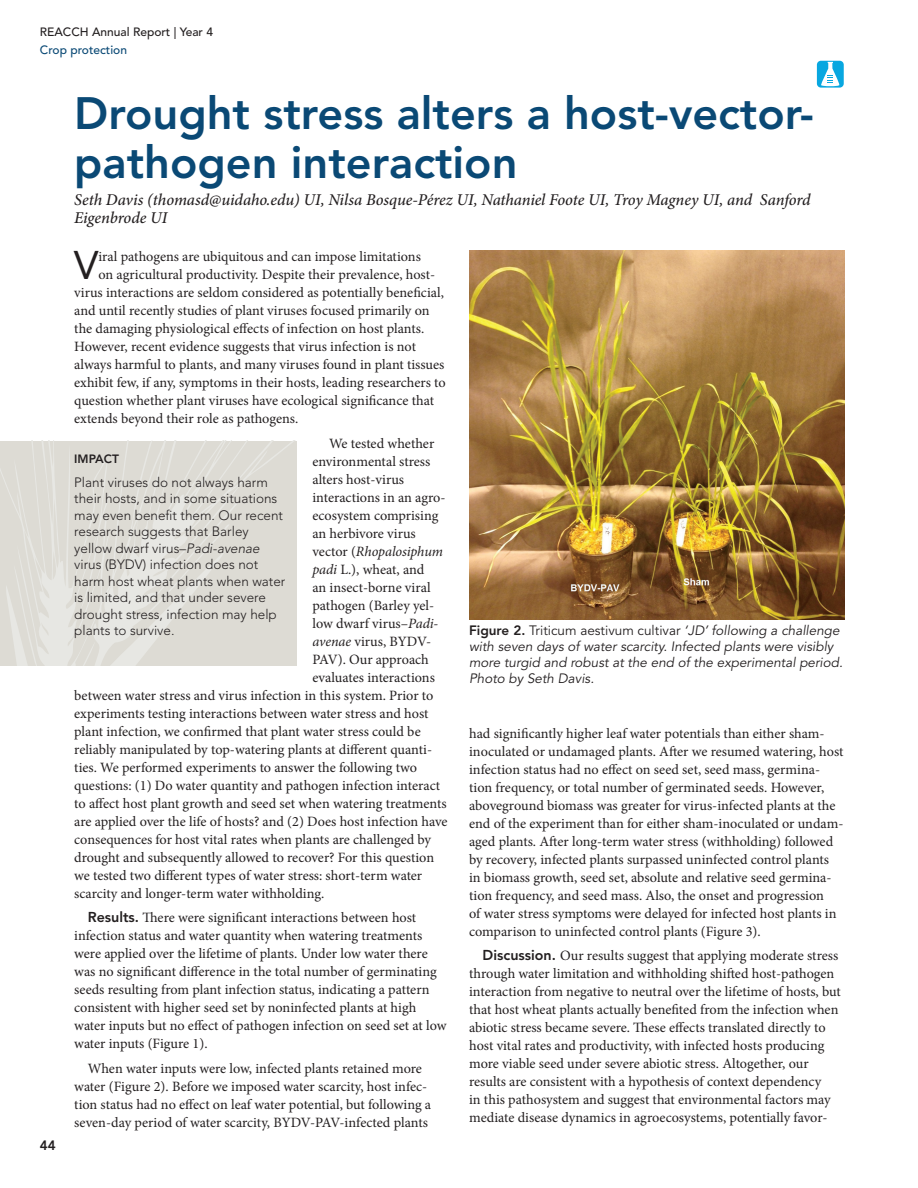
<style>
.page{position:relative;width:918px;height:1188px;background:#fff}
.page>*{position:absolute;margin:0;border:0;box-sizing:border-box;transform-origin:0 0}
.headline{font:800 45px/49.5px "Avenir LT Std";color:#0a4975}
.body_text{font:39.6px "Avenir LT Std";color:#231f20}
.byline{font:italic 500 16.5px/18px "Minion Pro";letter-spacing:-.005em;color:#231f20}
.body_text-2{font:14.25px/18px "Minion Pro";color:#231f20}
.body_text-3{font:italic 14.25px "Minion Pro";letter-spacing:-.01em;color:#231f20}
.impact_stmnt{font:300 13.5px/16.5px "Avenir LT Std";color:#231f20}
.t1{font:italic 13.5px/16.2px "Avenir LT Std";color:#231f20}
.t2{font:800 13.5px "Avenir LT Std";color:#231f20}
.t3{font:500 12px "Avenir LT Std";color:#231f20}
.toc_B_head{font:500 12px "Avenir LT Std";color:#0a4975}
.t4{font:800 12px "Avenir LT Std";color:#231f20}
.s1{font-style:normal}
.s2{font-style:italic}
.s3{font-family:"Avenir LT Std";font-weight:800}
.s4{font-weight:800;font-style:normal}
</style>
<div class="page">
<svg style="left:0;top:441px;width:297px;height:224px;background:#dfddd7"></svg>
<img style="left:470px;top:251px;width:374px;height:368px">
<svg style="left:817px;top:61px;width:27px;height:27px"></svg>
<p class="t3" style="left:40px;top:25px;width:175px">REACCH Annual Report | Year 4</p>
<p class="toc_B_head" style="left:40px;top:43px;width:89px">Crop protection</p>
<p class="headline" style="left:74px;top:88px;width:741px">Drought stress alters a host-vector&shy;pathogen interaction</p>
<p class="byline" style="left:74px;top:190px;width:738px">Seth Davis (thomasd@uidaho.edu) UI, Nilsa Bosque-Pérez UI, Nathaniel Foote UI, Troy Magney UI, and Sanford<br>Eigenbrode UI</p>
<p class="t2" style="left:40px;top:1137px;width:17px">44</p>
<p class="body_text" style="left:74px;top:242px;width:26px">V</p>
<p class="body_text-2" style="left:98px;top:247px;width:324px">iral pathogens are ubiquitous and can impose limitations</p>
<p class="body_text-2" style="left:98px;top:265px;width:338px">on agricultural productivity. Despite their prevalence, host-</p>
<p class="body_text-2" style="left:74px;top:283px;width:371px">virus interactions are seldom considered as potentially beneficial,</p>
<p class="body_text-2" style="left:74px;top:301px;width:357px">and until recently studies of plant viruses focused primarily on</p>
<p class="body_text-2" style="left:74px;top:319px;width:352px">the damaging physiological effects of infection on host plants.</p>
<p class="body_text-2" style="left:74px;top:337px;width:343px">However, recent evidence suggests that virus infection is not</p>
<p class="body_text-2" style="left:74px;top:355px;width:372px">always harmful to plants, and many viruses found in plant tissues</p>
<p class="body_text-2" style="left:74px;top:373px;width:373px">exhibit few, if any, symptoms in their hosts, leading researchers to</p>
<p class="body_text-2" style="left:74px;top:391px;width:361px">question whether plant viruses have ecological significance that</p>
<p class="body_text-2" style="left:74px;top:409px;width:226px">extends beyond their role as pathogens.</p>
<p class="body_text-2" style="left:329px;top:434px;width:107px">We tested whether</p>
<p class="body_text-2" style="left:312px;top:452px;width:119px">environmental stress</p>
<p class="body_text-2" style="left:312px;top:470px;width:93px">alters host-virus</p>
<p class="body_text-2" style="left:312px;top:488px;width:135px">interactions in an agro-</p>
<p class="body_text-2" style="left:312px;top:506px;width:127px">ecosystem comprising</p>
<p class="body_text-2" style="left:312px;top:524px;width:105px">an herbivore virus</p>
<p class="body_text-3" style="left:312px;top:541px;width:132px"><span class="s1">vector (</span>Rhopalosiphum</p>
<p class="body_text-2" style="left:312px;top:560px;width:114px"><span class="s2">padi</span> L.), wheat, and</p>
<p class="body_text-2" style="left:312px;top:578px;width:120px">an insect-borne viral</p>
<p class="body_text-2" style="left:312px;top:596px;width:123px">pathogen (Barley yel-</p>
<p class="body_text-2" style="left:312px;top:614px;width:127px">low dwarf virus–<span class="s2">Padi-</span></p>
<p class="body_text-2" style="left:312px;top:632px;width:120px"><span class="s2">avenae</span> virus, BYDV-</p>
<p class="body_text-2" style="left:312px;top:650px;width:118px">PAV). Our approach</p>
<p class="body_text-2" style="left:312px;top:668px;width:124px">evaluates interactions</p>
<p class="body_text-2" style="left:74px;top:686px;width:361px">between water stress and virus infection in this system. Prior to</p>
<p class="body_text-2" style="left:74px;top:704px;width:356px">experiments testing interactions between water stress and host</p>
<p class="body_text-2" style="left:74px;top:722px;width:348px">plant infection, we confirmed that plant water stress could be</p>
<p class="body_text-2" style="left:74px;top:740px;width:359px">reliably manipulated by top-watering plants at different quanti-</p>
<p class="body_text-2" style="left:74px;top:758px;width:344px">ties. We performed experiments to answer the following two</p>
<p class="body_text-2" style="left:74px;top:776px;width:367px">questions: (1) Do water quantity and pathogen infection interact</p>
<p class="body_text-2" style="left:74px;top:794px;width:374px">to affect host plant growth and seed set when watering treatments</p>
<p class="body_text-2" style="left:74px;top:812px;width:375px">are applied over the life of hosts? and (2) Does host infection have</p>
<p class="body_text-2" style="left:74px;top:830px;width:358px">consequences for host vital rates when plants are challenged by</p>
<p class="body_text-2" style="left:74px;top:848px;width:361px">drought and subsequently allowed to recover? For this question</p>
<p class="body_text-2" style="left:74px;top:866px;width:350px">we tested two different types of water stress: short-term water</p>
<p class="body_text-2" style="left:74px;top:884px;width:252px">scarcity and longer-term water withholding.</p>
<p class="body_text-2" style="left:74px;top:909px;width:374px;text-indent:14px"><span class="s3">Results.</span> There were significant interactions between host infection status and water quantity when watering treatments were applied over the lifetime of plants. Under low water there was no significant difference in the total number of germinating seeds resulting from plant infection status, indicating a pattern consistent with higher seed set by noninfected plants at high water inputs but no effect of pathogen infection on seed set at low water inputs (Figure 1).</p>
<p class="body_text-2" style="left:74px;top:1060px;width:359px;text-align:center">When water inputs were low, infected plants retained more water (Figure 2). Before we imposed water scarcity, host infec&shy;tion status had no effect on leaf water potential, but following a seven-day period of water scarcity, BYDV-PAV-infected plants</p>
<p class="t4" style="left:74px;top:452px;width:46px">IMPACT</p>
<p class="impact_stmnt" style="left:74px;top:474px;width:213px">Plant viruses do not always harm their hosts, and in some situations may even benefit them. Our recent research suggests that Barley yellow dwarf virus–<span class="s2">Padi-avenae </span>virus (BYDV) infection does not harm host wheat plants when water is limited, and that under severe drought stress, infection may help plants to survive.</p>
<p class="t1" style="left:469px;top:622px;width:375px"><span class="s4">Figure 2.</span> <span class="s1">Triticum aestivum cultivar</span> ‘JD’ following a challenge with seven days of water scarcity. Infected plants were visibly more turgid and robust at the end of the experimental period.<br>Photo by Seth Davis.</p>
<p class="body_text-2" style="left:469px;top:724px;width:376px">had significantly higher leaf water potentials than either sham&shy;inoculated or undamaged plants. After we resumed watering, host infection status had no effect on seed set, seed mass, germina&shy;tion frequency, or total number of germinated seeds. However, aboveground biomass was greater for virus-infected plants at the end of the experiment than for either sham-inoculated or undam&shy;aged plants. After long-term water stress (withholding) followed by recovery, infected plants surpassed uninfected control plants in biomass growth, seed set, absolute and relative seed germina&shy;tion frequency, and seed mass. Also, the onset and progression<br>of water stress symptoms were delayed for infected host plants in comparison to uninfected control plants (Figure 3).</p>
<p class="body_text-2" style="left:469px;top:947px;width:373px;text-indent:14px"><span class="s3">Discussion.</span> Our results suggest that applying moderate stress through water limitation and withholding shifted host-pathogen interaction from negative to neutral over the lifetime of hosts, but that host wheat plants actually benefited from the infection when abiotic stress became severe. These effects translated directly to host vital rates and productivity, with infected hosts producing more viable seed under severe abiotic stress. Altogether, our results are consistent with a hypothesis of context dependency<br>in this pathosystem and suggest that environmental factors may mediate disease dynamics in agroecosystems, potentially favor-</p>
</div>
